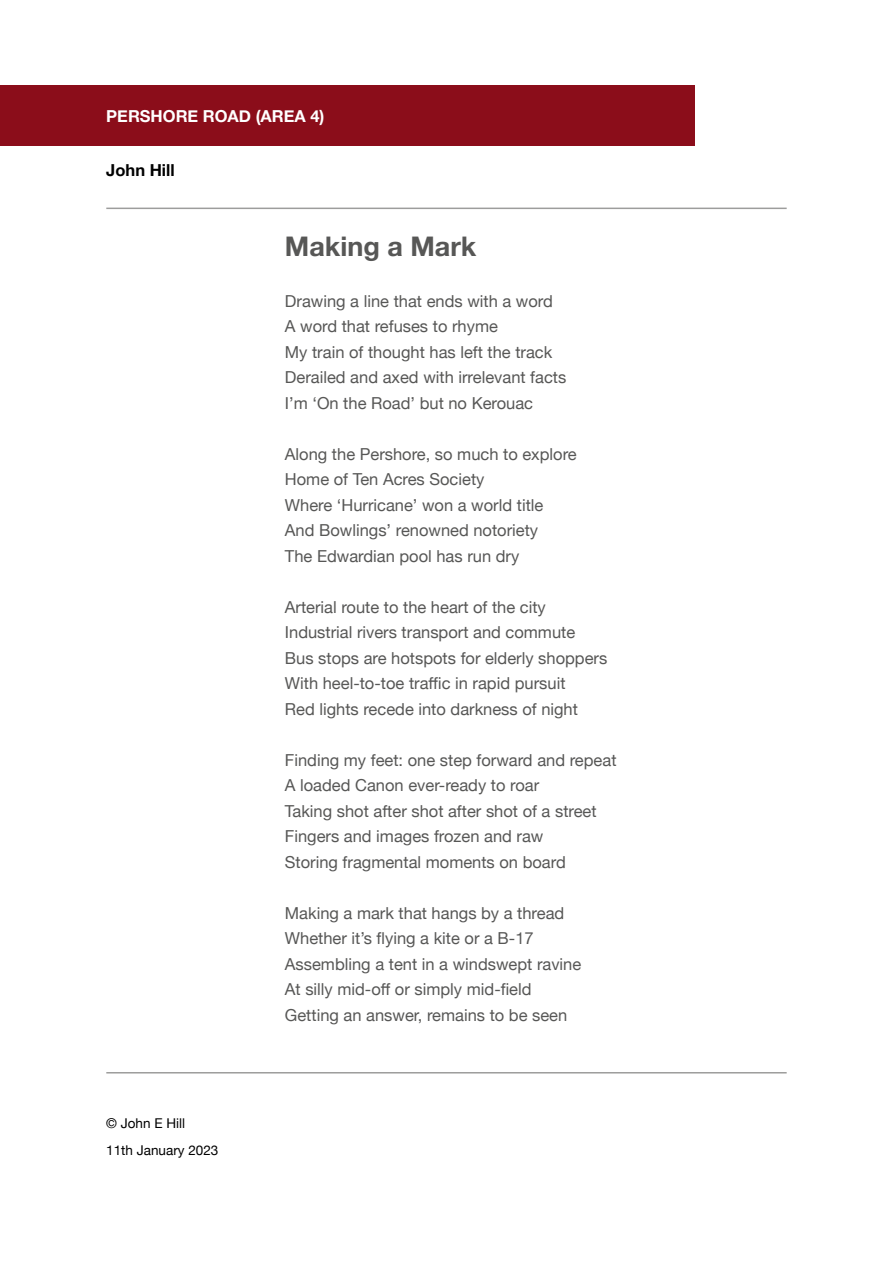
<style>
.page{position:relative;width:893px;height:1263px;background:#fff}
.page>*{position:absolute;margin:0;border:0;box-sizing:border-box;transform-origin:0 0}
.t1{font:700 27px "Helvetica Neue";color:#575756}
.t2{font:16.5px/25.5px "Helvetica Neue";color:#575756}
.t3{font:700 16.5px "Helvetica Neue";color:#fff}
.t4{font:700 16.5px "Helvetica Neue";color:#000}
.t5{font:13.5px/27px "Helvetica Neue";color:#000}
</style>
<div class="page">
<div style="left:0;top:85px;width:694px;height:60px;background:#8b0d1a"></div>
<hr style="left:106px;top:208px;width:681px;height:1px;background:#9d9d9c">
<hr style="left:106px;top:1072px;width:681px;height:1px;background:#9d9d9c">
<p class="t3" style="left:106px;top:104px;width:220px">PERSHORE ROAD (AREA 4)</p>
<p class="t4" style="left:106px;top:158px;width:70px">John Hill</p>
<p class="t5" style="left:106px;top:1110px;width:114px">© John E Hill<br>11th January 2023</p>
<h1 class="t1" style="left:285px;top:225px;width:193px">Making a Mark</h1>
<p class="t2" style="left:285px;top:289px;width:283px">Drawing a line that ends with a word A word that refuses to rhyme<br>My train of thought has left the track Derailed and axed with irrelevant facts I’m ‘On the Road’ but no Kerouac</p>
<p class="t2" style="left:285px;top:442px;width:293px">Along the Pershore, so much to explore<br>Home of Ten Acres Society<br>Where ‘Hurricane’ won a world title<br>And Bowlings’ renowned notoriety<br>The Edwardian pool has run dry</p>
<p class="t2" style="left:285px;top:595px;width:324px">Arterial route to the heart of the city Industrial rivers transport and commute Bus stops are hotspots for elderly shoppers With heel-to-toe traffic in rapid pursuit<br>Red lights recede into darkness of night</p>
<p class="t2" style="left:285px;top:748px;width:333px">Finding my feet: one step forward and repeat A loaded Canon ever-ready to roar<br>Taking shot after shot after shot of a street Fingers and images frozen and raw<br>Storing fragmental moments on board</p>
<p class="t2" style="left:285px;top:901px;width:298px">Making a mark that hangs by a thread Whether it’s flying a kite or a B-17<br>Assembling a tent in a windswept ravine At silly mid-off or simply mid-field Getting an answer, remains to be seen</p>
</div>
